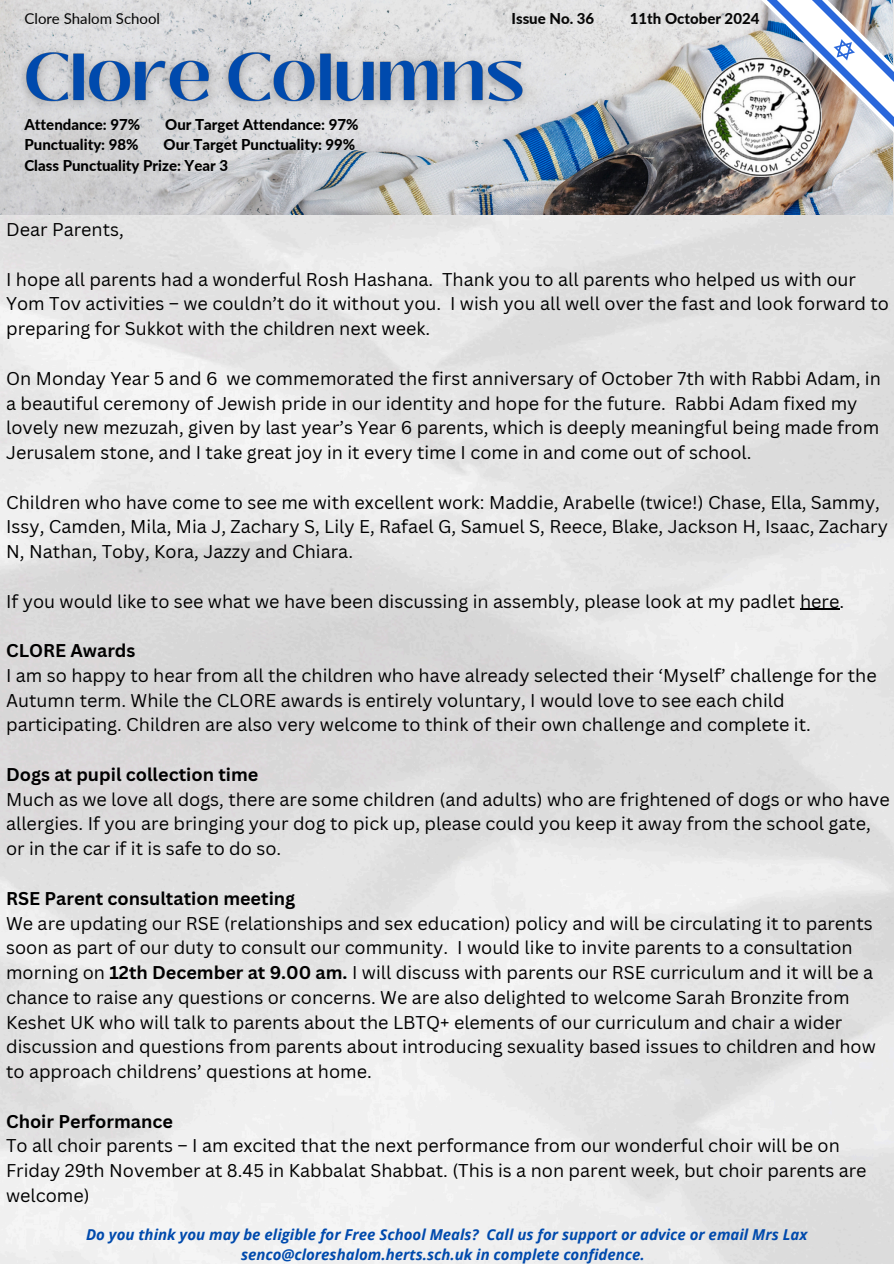
<style>
.page{position:relative;width:894px;height:1264px;background:#fff}
.page>*{position:absolute;margin:0;border:0;box-sizing:border-box;transform-origin:0 0}
.t1{font:18px/24.8px "Canva Sans";color:#000}
.t2{font:italic 700 15px/20.2px "Open Sans";color:#004aad;text-align:center}
.t3{font:800 15px/20.2px "Lato";color:#000}
.t4{font:800 15px "Lato";color:#060606}
.t5{font:15px "Lato";color:#060606}
.s1{font-weight:700}
</style>
<div class="page">
<img style="left:0;top:133px;width:893px;height:1130px">
<img style="left:0;top:0;width:892px;height:215px">
<img style="left:701px;top:57px;width:119px;height:119px">
<img style="left:761px;top:0;width:132px;height:133px">
<img style="left:9px;top:26px;width:531px;height:103px">
<hr style="left:799px;top:608px;width:40px;height:2px;background:#000">
<p class="t5" style="left:24px;top:9px;width:137px">Clore Shalom School</p>
<h3 class="t3" style="left:24px;top:114px;width:117px">Attendance: 97%</h3>
<h3 class="t3" style="left:165px;top:114px;width:195px">Our Target Attendance: 97%</h3>
<h3 class="t3" style="left:24px;top:134px;width:116px">Punctuality: 98%</h3>
<h3 class="t3" style="left:24px;top:134px;width:332px;text-indent:139px">Our Target Punctuality: 99%<br>Class Punctuality Prize: Year 3</h3>
<h3 class="t4" style="left:511px;top:9px;width:84px">Issue No. 36</h3>
<h3 class="t4" style="left:629px;top:9px;width:131px">11th October 2024</h3>
<h2 class="t1" style="left:6px;top:217px;width:119px">Dear Parents,</h2>
<h2 class="t1" style="left:6px;top:266px;width:884px">I hope all parents had a wonderful Rosh Hashana. Thank you to all parents who helped us with our<br>Yom Tov activities – we couldn’t do it without you. I wish you all well over the fast and look forward to preparing for Sukkot with the children next week.</h2>
<h2 class="t1" style="left:6px;top:365px;width:876px">On Monday Year 5 and 6 we commemorated the first anniversary of October 7th with Rabbi Adam, in a beautiful ceremony of Jewish pride in our identity and hope for the future. Rabbi Adam fixed my lovely new mezuzah, given by last year’s Year 6 parents, which is deeply meaningful being made from Jerusalem stone, and I take great joy in it every time I come in and come out of school.</h2>
<h2 class="t1" style="left:6px;top:489px;width:883px">Children who have come to see me with excellent work: Maddie, Arabelle (twice!) Chase, Ella, Sammy,<br>Issy, Camden, Mila, Mia J, Zachary S, Lily E, Rafael G, Samuel S, Reece, Blake, Jackson H, Isaac, Zachary<br>N, Nathan, Toby, Kora, Jazzy and Chiara.</h2>
<h2 class="t1" style="left:6px;top:588px;width:839px">If you would like to see what we have been discussing in assembly, please look at my padlet here.</h2>
<h2 class="t1" style="left:6px;top:637px;width:871px"><span class="s1">CLORE Awards<br></span>I am so happy to hear from all the children who have already selected their ‘Myself’ challenge for the Autumn term. While the CLORE awards is entirely voluntary, I would love to see each child participating. Children are also very welcome to think of their own challenge and complete it.</h2>
<h2 class="t1" style="left:6px;top:761px;width:885px"><span class="s1">Dogs at pupil collection time<br></span>Much as we love all dogs, there are some children (and adults) who are frightened of dogs or who have allergies. If you are bringing your dog to pick up, please could you keep it away from the school gate, or in the car if it is safe to do so.</h2>
<h2 class="t1" style="left:6px;top:885px;width:871px"><span class="s1">RSE Parent consultation meeting<br></span>We are updating our RSE (relationships and sex education) policy and will be circulating it to parents soon as part of our duty to consult our community. I would like to invite parents to a consultation morning on <span class="s1">12th December at 9.00 am.</span> I will discuss with parents our RSE curriculum and it will be a chance to raise any questions or concerns. We are also delighted to welcome Sarah Bronzite from Keshet UK who will talk to parents about the LBTQ+ elements of our curriculum and chair a wider discussion and questions from parents about introducing sexuality based issues to children and how to approach childrens’ questions at home.</h2>
<h3 class="t1" style="left:6px;top:1108px;width:861px"><span class="s1">Choir Performance<br></span>To all choir parents – I am excited that the next performance from our wonderful choir will be on Friday 29th November at 8.45 in Kabbalat Shabbat. (This is a non parent week, but choir parents are welcome)</h3>
<h2 class="t2" style="left:86px;top:1224px;width:722px">Do you think you may be eligible for Free School Meals? Call us for support or advice or email Mrs Lax senco@cloreshalom.herts.sch.uk in complete confidence.</h2>
</div>
